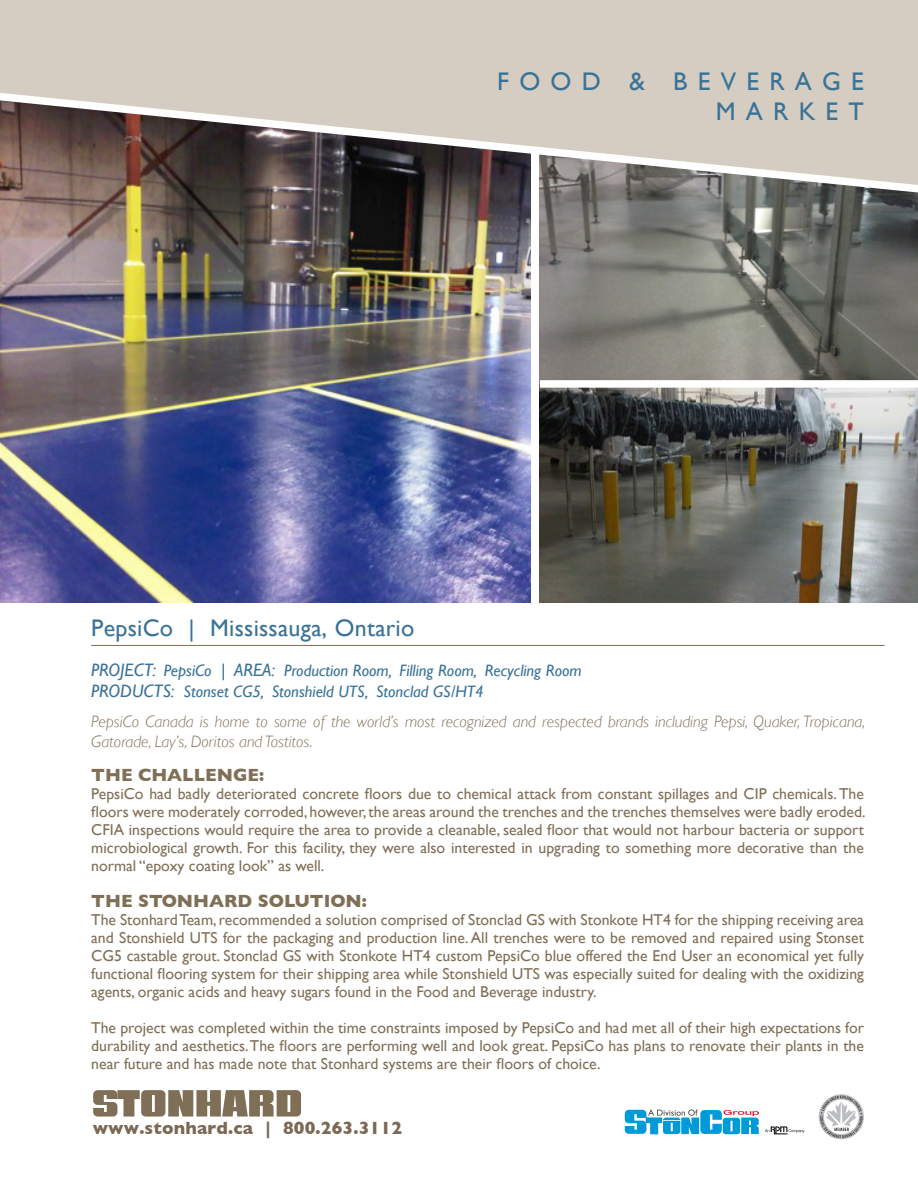
<style>
.page{position:relative;width:918px;height:1188px;background:#fff}
.page>*{position:absolute;margin:0;border:0;box-sizing:border-box;transform-origin:0 0}
.t1{font:25.5px "Gill Sans";letter-spacing:.4em;color:#3a7398}
.t2{font:24px "Gill Sans";letter-spacing:.01em;color:#3a7398}
.t3{font:700 18px "Gill Sans";color:#806f57}
.t4{font:700 18px "Gill Sans";letter-spacing:.01em;color:#7c6954}
.t5{font:italic 300 16.5px/19.8px "Gill Sans";color:#806f57}
.t6{font:italic 16.5px "Gill Sans";color:#3a7398}
.t7{font:15.75px/18px "Gill Sans";color:#806f57;text-align:justify}
.s1{font-size:18px}
</style>
<div class="page">
<img style="left:540px;top:198px;width:378px;height:405px">
<img style="left:1px;top:198px;width:529px;height:405px">
<div style="left:0;top:0;width:918px;height:86px;background:#d5cdc2"></div>
<svg style="left:0;top:86px;width:918px;height:112px;background:#9d948d"></svg>
<div style="left:540px;top:380px;width:378px;height:8px;background:#fff"></div>
<hr style="left:91px;top:645px;width:794px;height:1px;background:#806f57">
<svg style="left:93px;top:1090px;width:208px;height:27px"></svg>
<svg style="left:819px;top:1094px;width:45px;height:45px"></svg>
<svg style="left:625px;top:1110px;width:134px;height:24px"></svg>
<svg style="left:765px;top:1126px;width:39px;height:8px"></svg>
<p class="t1" style="left:497px;top:66px;width:368px">FOOD &amp; BEVERAGE</p>
<p class="t1" style="left:716px;top:97px;width:150px">MARKET</p>
<p class="t2" style="left:91px;top:614px;width:325px">PepsiCo | Mississauga, Ontario</p>
<p class="t6" style="left:91px;top:661px;width:492px"><span class="s1">PROJECT:</span> PepsiCo <span class="s1">| AREA:</span> Production Room, Filling Room, Recycling Room</p>
<p class="t6" style="left:91px;top:682px;width:394px"><span class="s1">PRODUCTS:</span> Stonset CG5, Stonshield UTS, Stonclad GS/HT4</p>
<p class="t5" style="left:91px;top:712px;width:776px">PepsiCo Canada is home to some of the world’s most recognized and respected brands including Pepsi, Quaker, Tropicana,<br>Gatorade, Lay’s, Doritos and Tostitos.</p>
<p class="t3" style="left:91px;top:764px;width:174px">THE CHALLENGE:</p>
<p class="t7" style="left:91px;top:784px;width:776px">PepsiCo had badly deteriorated concrete floors due to chemical attack from constant spillages and CIP chemicals. The floors were moderately corroded, however, the areas around the trenches and the trenches themselves were badly eroded.<br>CFIA inspections would require the area to provide a cleanable, sealed floor that would not harbour bacteria or support microbiological growth. For this facility, they were also interested in upgrading to something more decorative than the normal “epoxy coating look” as well.</p>
<p class="t3" style="left:91px;top:890px;width:277px">THE STONHARD SOLUTION:</p>
<p class="t7" style="left:91px;top:910px;width:774px">The Stonhard Team, recommended a solution comprised of Stonclad GS with Stonkote HT4 for the shipping receiving area and Stonshield UTS for the packaging and production line. All trenches were to be removed and repaired using Stonset CG5 castable grout. Stonclad GS with Stonkote HT4 custom PepsiCo blue offered the End User an economical yet fully functional flooring system for their shipping area while Stonshield UTS was especially suited for dealing with the oxidizing agents, organic acids and heavy sugars found in the Food and Beverage industry.</p>
<p class="t7" style="left:91px;top:1018px;width:774px">The project was completed within the time constraints imposed by PepsiCo and had met all of their high expectations for durability and aesthetics. The floors are performing well and look great. PepsiCo has plans to renovate their plants in the near future and has made note that Stonhard systems are their floors of choice.</p>
<p class="t4" style="left:93px;top:1118px;width:311px">www.stonhard.ca | 800.263.3112</p>
</div>
